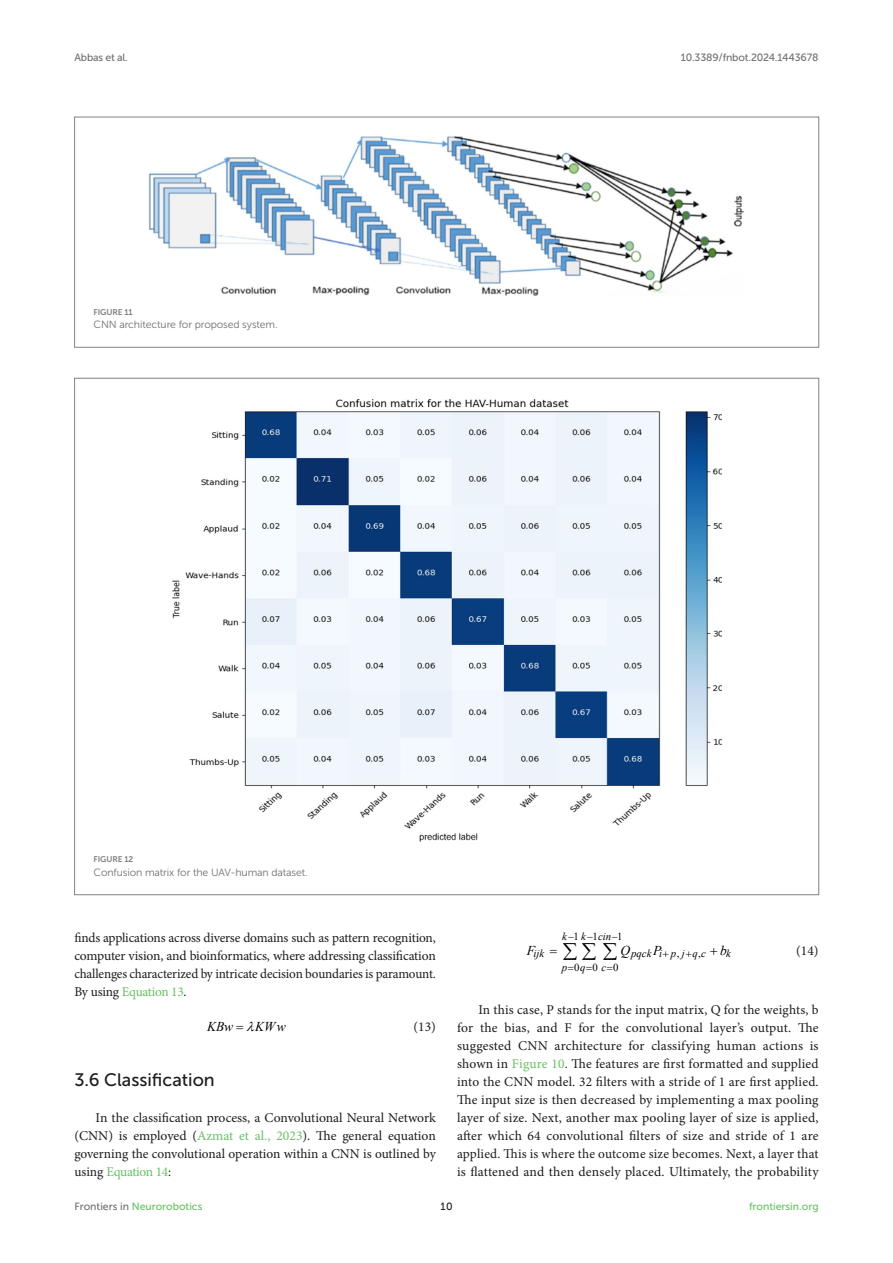
<style>
.page{position:relative;width:893px;height:1263px;background:#fff}
.page>*{position:absolute;margin:0;border:0;box-sizing:border-box;transform-origin:0 0}
.spi-math-img{font:20.25px "Symbol";color:#000}
.HEAD_2{font:18px "Museo Sans 500";color:#1b1c1b}
.TEXT{font:13.5px/18px "Minion Pro";letter-spacing:-.005em;color:#1b1c1b;text-align:justify}
.spi-math-img-2{font:italic 13.5px "Times New Roman";letter-spacing:.005em;color:#000}
.EQ{font:13.5px "Minion Pro";color:#1b1c1b}
.spi-math-img-3{font:italic 10.8px "Times New Roman";color:#000}
.spi-math-img-4{font:10.8px "Times New Roman";color:#000}
.FIG_LEG{font:10.5px "Museo Sans 300";letter-spacing:-.01em;color:#706f70}
.t1{font:10.5px "Museo Sans 500";color:#65c161}
.t2{font:10.5px "Museo Sans 500";letter-spacing:-.015em;color:#706f70}
.t3{font:10.5px "Museo Sans 500";color:#1b1c1b}
.FIG_HD{font:8.25px "Museo Sans 700";letter-spacing:-.01em;color:#7e7f7f}
.s1{color:#65c161}
.s2{font-style:normal}
.s3{font-style:italic}
.s4{color:#706f70}
</style>
<div class="page">
<img style="left:149px;top:136px;width:595px;height:160px">
<div style="left:74px;top:117px;width:745px;height:230px;border:1px solid #808285"></div>
<img style="left:172px;top:399px;width:550px;height:443px">
<p class="t2" style="left:74px;top:51px;width:55px">Abbas et al.</p>
<p class="t2" style="left:681px;top:51px;width:139px">10.3389/fnbot.2024.1443678</p>
<p class="FIG_HD" style="left:94px;top:307px;width:41px">FIGURE 11</p>
<p class="FIG_LEG" style="left:94px;top:319px;width:186px">CNN architecture for proposed system.</p>
<p class="FIG_HD" style="left:94px;top:855px;width:41px">FIGURE 12</p>
<p class="FIG_LEG" style="left:94px;top:866px;width:216px">Confusion matrix for the UAV-human dataset.</p>
<p class="TEXT" style="left:74px;top:929px;width:363px">finds applications across diverse domains such as pattern recognition, computer vision, and bioinformatics, where addressing classification challenges characterized by intricate decision boundaries is paramount.<br>By using <span class="s1">Equation 13</span>.</p>
<p class="spi-math-img-2" style="left:207px;top:1017px;width:28px">KBw</p>
<p class="spi-math-img-2" style="left:255px;top:1017px;width:32px">KWw</p>
<p class="EQ" style="left:414px;top:1018px;width:24px">(13)</p>
<p class="HEAD_2" style="left:74px;top:1070px;width:142px">3.6 Classification</p>
<p class="TEXT" style="left:74px;top:1109px;width:363px;text-indent:21px">In the classification process, a Convolutional Neural Network (CNN) is employed (<span class="s1">Azmat et al., 2023</span>). The general equation governing the convolutional operation within a CNN is outlined by using <span class="s1">Equation 14</span>:</p>
<p class="spi-math-img-3" style="left:562px;top:929px;width:37px">k− −<span class="s2">1</span></p>
<p class="spi-math-img-3" style="left:573px;top:929px;width:51px"><span class="s2">1</span> k cin−<span class="s2">1</span></p>
<p class="spi-math-img" style="left:563px;top:938px;width:56px">∑∑∑</p>
<p class="EQ" style="left:796px;top:941px;width:24px">(14)</p>
<p class="spi-math-img-2" style="left:527px;top:941px;width:10px">F</p>
<p class="spi-math-img-2" style="left:621px;top:941px;width:11px">Q</p>
<p class="spi-math-img-2" style="left:653px;top:941px;width:10px">P</p>
<p class="spi-math-img-2" style="left:720px;top:941px;width:8px">b</p>
<p class="spi-math-img-3" style="left:534px;top:946px;width:12px">ijk</p>
<p class="spi-math-img-3" style="left:631px;top:946px;width:76px">pqck i pj qc</p>
<p class="spi-math-img-3" style="left:726px;top:946px;width:6px">k</p>
<p class="spi-math-img-3" style="left:562px;top:960px;width:25px">p q</p>
<p class="spi-math-img-4" style="left:677px;top:946px;width:4px">,</p>
<p class="spi-math-img-4" style="left:698px;top:946px;width:4px">,</p>
<p class="spi-math-img-4" style="left:574px;top:959px;width:33px">0 0 <span class="s3">c</span></p>
<p class="spi-math-img-4" style="left:613px;top:959px;width:7px">0</p>
<p class="TEXT" style="left:457px;top:1001px;width:363px;text-indent:21px">In this case, P stands for the input matrix, Q for the weights, b for the bias, and F for the convolutional layer’s output. The suggested CNN architecture for classifying human actions is shown in <span class="s1">Figure 10</span>. The features are first formatted and supplied into the CNN model. 32 filters with a stride of 1 are first applied.<br>The input size is then decreased by implementing a max pooling layer of size. Next, another max pooling layer of size is applied, after which 64 convolutional filters of size and stride of 1 are applied. This is where the outcome size becomes. Next, a layer that is flattened and then densely placed. Ultimately, the probability</p>
<p class="t1" style="left:74px;top:1200px;width:130px"><span class="s4">Frontiers in</span> Neurorobotics</p>
<p class="t3" style="left:440px;top:1200px;width:14px">10</p>
<p class="t1" style="left:749px;top:1200px;width:71px">frontiersin.org</p>
</div>
